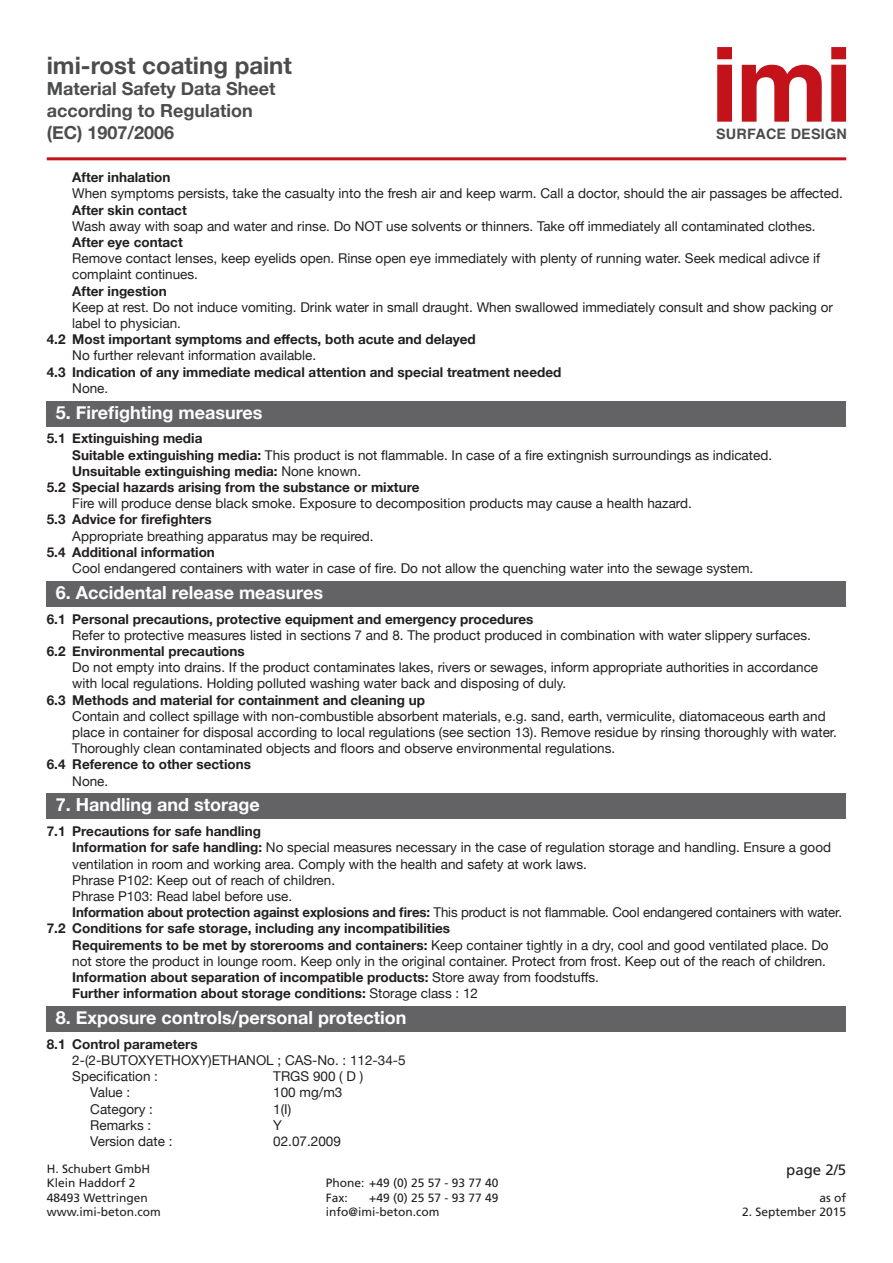
<style>
.page{position:relative;width:893px;height:1263px;background:#fff}
.page>*{position:absolute;margin:0;border:0;box-sizing:border-box;transform-origin:0 0}
.t1{font:700 24px "Helvetica Neue";color:#4b4c4d}
.t2{font:700 18px "Helvetica Neue";color:#fff}
.t3{font:700 18px/21.6px "Helvetica Neue";color:#4b4c4d}
.t4{font:15px "Frutiger";color:#231f20}
.t5{font:700 14.4px "Helvetica";letter-spacing:.015em;color:#4b4c4d}
.t6{font:13.5px/16.2px "Helvetica Neue";color:#231f20}
.t7{font:700 13.5px "Helvetica Neue";color:#231f20}
.t8{font:12px/14.4px "Frutiger";color:#231f20}
.s1{font-weight:700}
.s2{font-weight:400}
</style>
<div class="page">
<svg style="left:717px;top:47px;width:15px;height:75px"></svg>
<svg style="left:742px;top:65px;width:80px;height:57px"></svg>
<svg style="left:831px;top:47px;width:15px;height:75px"></svg>
<hr style="left:47px;top:157px;width:799px;height:3px;background:#c4121a">
<div style="left:47px;top:401px;width:799px;height:26px;background:#636366"></div>
<div style="left:47px;top:581px;width:799px;height:25px;background:#636366"></div>
<div style="left:47px;top:793px;width:799px;height:26px;background:#636366"></div>
<div style="left:47px;top:1006px;width:799px;height:26px;background:#636366"></div>
<h1 class="t1" style="left:47px;top:46px;width:247px">imi-rost coating paint</h1>
<h2 class="t3" style="left:47px;top:79px;width:230px">Material Safety Data Sheet according to Regulation (EC) 1907/2006</h2>
<p class="t5" style="left:716px;top:122px;width:132px">SURFACE DESIGN</p>
<p class="t7" style="left:72px;top:167px;width:100px">After inhalation</p>
<p class="t6" style="left:72px;top:186px;width:772px">When symptoms persists, take the casualty into the fresh air and keep warm. Call a doctor, should the air passages be affected.</p>
<p class="t7" style="left:72px;top:199px;width:116px">After skin contact</p>
<p class="t6" style="left:72px;top:219px;width:745px">Wash away with soap and water and rinse. Do NOT use solvents or thinners. Take off immediately all contaminated clothes.</p>
<p class="t7" style="left:72px;top:232px;width:112px">After eye contact</p>
<p class="t6" style="left:72px;top:251px;width:749px">Remove contact lenses, keep eyelids open. Rinse open eye immediately with plenty of running water. Seek medical adivce if complaint continues.</p>
<p class="t7" style="left:72px;top:280px;width:96px">After ingestion</p>
<p class="t6" style="left:72px;top:300px;width:762px">Keep at rest. Do not induce vomiting. Drink water in small draught. When swallowed immediately consult and show packing or label to physician.</p>
<p class="t7" style="left:47px;top:329px;width:431px">4.2 Most important symptoms and effects, both acute and delayed</p>
<p class="t6" style="left:72px;top:348px;width:246px">No further relevant information available.</p>
<p class="t7" style="left:47px;top:361px;width:516px">4.3 Indication of any immediate medical attention and special treatment needed</p>
<p class="t6" style="left:72px;top:381px;width:38px">None.</p>
<h2 class="t2" style="left:56px;top:398px;width:208px">5. Firefighting measures</h2>
<p class="t7" style="left:47px;top:428px;width:157px">5.1 Extinguishing media</p>
<p class="t6" style="left:72px;top:447px;width:701px"><span class="s1">Suitable extinguishing media:</span> This product is not flammable. In case of a fire extingnish surroundings as indicated.</p>
<p class="t7" style="left:72px;top:460px;width:290px">Unsuitable extinguishing media: <span class="s2">None known.</span></p>
<p class="t7" style="left:47px;top:477px;width:374px">5.2 Special hazards arising from the substance or mixture</p>
<p class="t6" style="left:72px;top:496px;width:621px">Fire will produce dense black smoke. Exposure to decomposition products may cause a health hazard.</p>
<p class="t7" style="left:47px;top:509px;width:167px">5.3 Advice for firefighters</p>
<p class="t6" style="left:72px;top:528px;width:303px">Appropriate breathing apparatus may be required.</p>
<p class="t7" style="left:47px;top:541px;width:170px">5.4 Additional information</p>
<p class="t6" style="left:72px;top:561px;width:683px">Cool endangered containers with water in case of fire. Do not allow the quenching water into the sewage system.</p>
<h2 class="t2" style="left:56px;top:578px;width:269px">6. Accidental release measures</h2>
<p class="t7" style="left:47px;top:608px;width:488px">6.1 Personal precautions, protective equipment and emergency procedures</p>
<p class="t6" style="left:72px;top:628px;width:740px">Refer to protective measures listed in sections 7 and 8. The product produced in combination with water slippery surfaces.</p>
<p class="t7" style="left:47px;top:640px;width:199px">6.2 Environmental precautions</p>
<p class="t6" style="left:72px;top:660px;width:747px">Do not empty into drains. If the product contaminates lakes, rivers or sewages, inform appropriate authorities in accordance with local regulations. Holding polluted washing water back and disposing of duly.</p>
<p class="t7" style="left:47px;top:689px;width:380px">6.3 Methods and material for containment and cleaning up</p>
<p class="t6" style="left:72px;top:709px;width:766px">Contain and collect spillage with non-combustible absorbent materials, e.g. sand, earth, vermiculite, diatomaceous earth and place in container for disposal according to local regulations (see section 13). Remove residue by rinsing thoroughly with water.<br>Thoroughly clean contaminated objects and floors and observe environmental regulations.</p>
<p class="t7" style="left:47px;top:754px;width:206px">6.4 Reference to other sections</p>
<p class="t6" style="left:72px;top:773px;width:38px">None.</p>
<h2 class="t2" style="left:56px;top:791px;width:205px">7. Handling and storage</h2>
<p class="t7" style="left:47px;top:821px;width:216px">7.1 Precautions for safe handling</p>
<p class="t6" style="left:72px;top:840px;width:760px"><span class="s1">Information for safe handling:</span> No special measures necessary in the case of regulation storage and handling. Ensure a good</p>
<p class="t6" style="left:72px;top:856px;width:516px">ventilation in room and working area. Comply with the health and safety at work laws.</p>
<p class="t6" style="left:72px;top:873px;width:264px">Phrase P102: Keep out of reach of children.</p>
<p class="t6" style="left:72px;top:889px;width:221px">Phrase P103: Read label before use.</p>
<p class="t6" style="left:72px;top:905px;width:771px"><span class="s1">Information about protection against explosions and fires:</span> This product is not flammable. Cool endangered containers with water.</p>
<p class="t7" style="left:47px;top:918px;width:405px">7.2 Conditions for safe storage, including any incompatibilities</p>
<p class="t6" style="left:72px;top:937px;width:758px"><span class="s1">Requirements to be met by storerooms and containers:</span> Keep container tightly in a dry, cool and good ventilated place. Do</p>
<p class="t6" style="left:72px;top:954px;width:755px">not store the product in lounge room. Keep only in the original container. Protect from frost. Keep out of the reach of children.</p>
<p class="t7" style="left:72px;top:966px;width:528px">Information about separation of incompatible products: <span class="s2">Store away from foodstuffs.</span></p>
<p class="t7" style="left:72px;top:983px;width:407px">Further information about storage conditions: <span class="s2">Storage class : 12</span></p>
<h2 class="t2" style="left:56px;top:1003px;width:352px">8. Exposure controls/personal protection</h2>
<p class="t7" style="left:47px;top:1033px;width:152px">8.1 Control parameters</p>
<p class="t6" style="left:72px;top:1053px;width:335px">2-(2-BUTOXYETHOXY)ETHANOL ; CAS-No. : 112-34-5<br>Specification :</p>
<p class="t6" style="left:273px;top:1069px;width:92px">TRGS 900 ( D )</p>
<p class="t6" style="left:90px;top:1085px;width:42px">Value :</p>
<p class="t6" style="left:273px;top:1085px;width:71px">100 mg/m3</p>
<p class="t6" style="left:90px;top:1101px;width:64px">Category :</p>
<p class="t6" style="left:273px;top:1101px;width:19px">1(I)</p>
<p class="t6" style="left:90px;top:1117px;width:63px">Remarks :</p>
<p class="t6" style="left:273px;top:1117px;width:10px">Y</p>
<p class="t6" style="left:90px;top:1134px;width:84px">Version date :</p>
<p class="t6" style="left:273px;top:1134px;width:69px">02.07.2009</p>
<p class="t8" style="left:47px;top:1161px;width:115px">H. Schubert GmbH<br>Klein Haddorf 2<br>48493 Wettringen www.imi-beton.com</p>
<p class="t8" style="left:326px;top:1176px;width:174px">Phone: +49 (0) 25 57 - 93 77 40<br>Fax:</p>
<p class="t8" style="left:326px;top:1190px;width:174px;text-indent:44px">+49 (0) 25 57 - 93 77 49 info@imi-beton.com</p>
<p class="t4" style="left:786px;top:1160px;width:62px">page 2/5</p>
<p class="t8" style="left:819px;top:1190px;width:28px">as of</p>
<p class="t8" style="left:742px;top:1205px;width:106px">2. September 2015</p>
</div>
